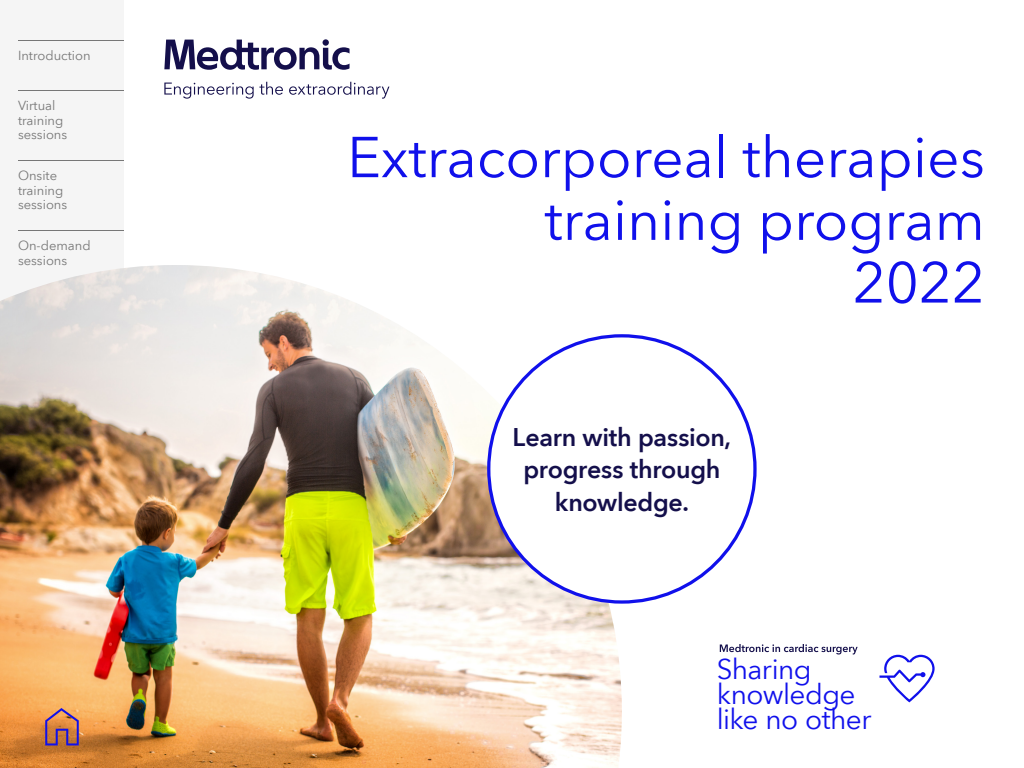
<style>
.page{position:relative;width:1024px;height:768px;background:#fff}
.page>*{position:absolute;margin:0;border:0;box-sizing:border-box;transform-origin:0 0}
.t1{font:57px/62.7px "Avenir Next World";color:#1010eb;text-align:right}
.t2{font:28px/25px "Avenir Next World";letter-spacing:-.02em;color:#1010eb}
.t3{font:600 25px/32.5px "Avenir Next World";letter-spacing:-.01em;color:#140f4b;text-align:center}
.t4{font:13px/14.3px "Avenir Next World";color:#777}
</style>
<div class="page">
<div style="left:0;top:0;width:124px;height:768px;background:#f5f5f5"></div>
<img style="left:0;top:265px;width:622px;height:503px">
<div style="left:489px;top:336px;width:266px;height:266px;background:#fff;border-radius:50%"></div>
<svg style="left:164px;top:82px;width:119px;height:17px"></svg>
<svg style="left:289px;top:82px;width:100px;height:17px"></svg>
<svg style="left:164px;top:39px;width:186px;height:31px"></svg>
<svg style="left:880px;top:655px;width:55px;height:47px"></svg>
<svg style="left:720px;top:644px;width:138px;height:11px"></svg>
<hr style="left:18px;top:40px;width:106px;height:1px;background:#777">
<hr style="left:18px;top:90px;width:106px;height:1px;background:#777">
<hr style="left:18px;top:160px;width:106px;height:1px;background:#777">
<hr style="left:18px;top:230px;width:106px;height:1px;background:#777">
<svg style="left:45px;top:708px;width:34px;height:38px"></svg>
<p class="t4" style="left:18px;top:49px;width:74px">Introduction</p>
<p class="t4" style="left:18px;top:99px;width:51px">Virtual training sessions</p>
<p class="t4" style="left:18px;top:169px;width:51px">Onsite training sessions</p>
<p class="t4" style="left:18px;top:239px;width:74px">On-demand sessions</p>
<h1 class="t1" style="left:347px;top:127px;width:639px">Extracorporeal therapies training program<br>2022</h1>
<h3 class="t3" style="left:513px;top:421px;width:220px">Learn with passion, progress through knowledge.</h3>
<h2 class="t2" style="left:717px;top:657px;width:156px">Sharing knowledge like no other</h2>
</div>
